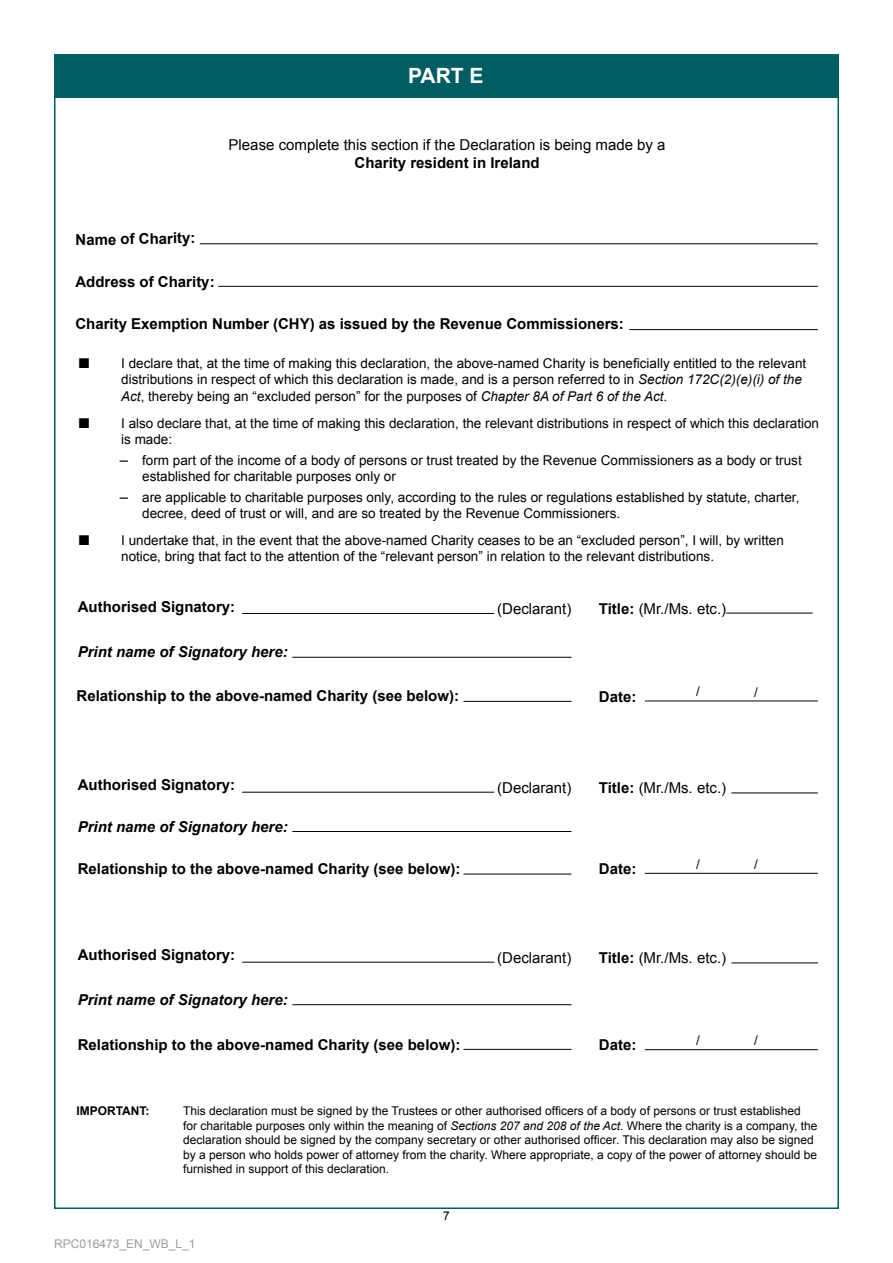
<style>
.page{position:relative;width:893px;height:1263px;background:#fff}
.page>*{position:absolute;margin:0;border:0;box-sizing:border-box;transform-origin:0 0}
.t1{font:700 21px "Arial";color:#fff}
.t2{font:700 15px "Arial";color:#000}
.t3{font:15px "Arial";color:#000}
.t4{font:italic 700 15px "Arial";color:#000}
.t5{font:13.5px/16.2px "Arial";color:#000}
.t6{font:12px/14.4px "Arial";color:#000}
.t7{font:12px "Arial";color:#9c9c9c}
.t8{font:700 12px "Arial";color:#000}
.s1{font-size:21px}
.s2{font-style:italic}
.s3{font-size:15px}
.s4{font-weight:700}
</style>
<div class="page">
<div style="left:54px;top:54px;width:785px;height:43px;background:#005d62"></div>
<hr style="left:242px;top:613px;width:252px;height:1px;background:#000">
<hr style="left:463px;top:701px;width:108px;height:1px;background:#000">
<hr style="left:645px;top:701px;width:173px;height:1px;background:#000">
<hr style="left:726px;top:613px;width:87px;height:1px;background:#000">
<hr style="left:242px;top:792px;width:252px;height:1px;background:#000">
<hr style="left:292px;top:831px;width:279px;height:1px;background:#000">
<hr style="left:645px;top:873px;width:173px;height:1px;background:#000">
<hr style="left:731px;top:792px;width:87px;height:1px;background:#000">
<hr style="left:242px;top:962px;width:252px;height:1px;background:#000">
<hr style="left:292px;top:1004px;width:279px;height:1px;background:#000">
<hr style="left:645px;top:1049px;width:173px;height:1px;background:#000">
<hr style="left:731px;top:962px;width:87px;height:1px;background:#000">
<hr style="left:200px;top:243px;width:618px;height:1px;background:#000">
<hr style="left:218px;top:286px;width:600px;height:1px;background:#000">
<hr style="left:629px;top:329px;width:189px;height:1px;background:#000">
<hr style="left:463px;top:874px;width:108px;height:1px;background:#000">
<hr style="left:463px;top:1049px;width:108px;height:1px;background:#000">
<hr style="left:292px;top:657px;width:279px;height:1px;background:#000">
<p class="t1" style="left:408px;top:62px;width:77px">PART E</p>
<p class="t3" style="left:229px;top:134px;width:438px">Please complete this section if the Declaration is being made by a</p>
<p class="t2" style="left:355px;top:152px;width:187px">Charity resident in Ireland</p>
<p class="t2" style="left:75px;top:230px;width:122px;rotate:-1deg">Name of Charity:</p>
<p class="t2" style="left:75px;top:272px;width:141px">Address of Charity:</p>
<p class="t2" style="left:75px;top:314px;width:550px">Charity Exemption Number (CHY) as issued by the Revenue Commissioners:</p>
<p class="t5" style="left:121px;top:355px;width:687px;text-indent:-43px"><span class="s1">■</span> I declare that, at the time of making this declaration, the above-named Charity is beneficially entitled to the relevant distributions in respect of which this declaration is made, and is a person referred to in <span class="s2">Section 172C(2)(e)(i) of the<br>Act</span>, thereby being an “excluded person” for the purposes of <span class="s2">Chapter 8A of Part 6 of the Act</span>.</p>
<p class="t5" style="left:121px;top:415px;width:699px;text-indent:-43px"><span class="s1">■</span> I also declare that, at the time of making this declaration, the relevant distributions in respect of which this declaration is made:</p>
<p class="t5" style="left:142px;top:452px;width:661px;text-indent:-22px"><span class="s3">–</span> form part of the income of a body of persons or trust treated by the Revenue Commissioners as a body or trust established for charitable purposes only or</p>
<p class="t5" style="left:142px;top:489px;width:659px;text-indent:-22px"><span class="s3">–</span> are applicable to charitable purposes only, according to the rules or regulations established by statute, charter, decree, deed of trust or will, and are so treated by the Revenue Commissioners.</p>
<p class="t5" style="left:121px;top:532px;width:664px;text-indent:-43px"><span class="s1">■</span> I undertake that, in the event that the above-named Charity ceases to be an “excluded person”, I will, by written notice, bring that fact to the attention of the “relevant person” in relation to the relevant distributions.</p>
<p class="t2" style="left:78px;top:596px;width:159px">Authorised Signatory:</p>
<p class="t4" style="left:78px;top:642px;width:212px">Print name of Signatory here:</p>
<p class="t2" style="left:77px;top:686px;width:384px">Relationship to the above-named Charity (see below):</p>
<p class="t2" style="left:599px;top:687px;width:39px">Date:</p>
<p class="t3" style="left:497px;top:599px;width:76px">(Declarant)</p>
<p class="t3" style="left:599px;top:599px;width:129px"><span class="s4">Title:</span> (Mr./Ms. etc.)</p>
<p class="t5" style="left:696px;top:684px;width:5px">/</p>
<p class="t5" style="left:754px;top:685px;width:5px">/</p>
<p class="t2" style="left:78px;top:775px;width:159px">Authorised Signatory:</p>
<p class="t4" style="left:78px;top:817px;width:212px">Print name of Signatory here:</p>
<p class="t3" style="left:497px;top:777px;width:76px">(Declarant)</p>
<p class="t3" style="left:599px;top:777px;width:129px"><span class="s4">Title:</span> (Mr./Ms. etc.)</p>
<p class="t2" style="left:78px;top:859px;width:384px">Relationship to the above-named Charity (see below):</p>
<p class="t2" style="left:599px;top:859px;width:39px">Date:</p>
<p class="t5" style="left:696px;top:856px;width:5px">/</p>
<p class="t5" style="left:754px;top:856px;width:5px">/</p>
<p class="t2" style="left:78px;top:945px;width:159px">Authorised Signatory:</p>
<p class="t4" style="left:78px;top:990px;width:212px">Print name of Signatory here:</p>
<p class="t3" style="left:497px;top:947px;width:76px">(Declarant)</p>
<p class="t3" style="left:599px;top:947px;width:129px"><span class="s4">Title:</span> (Mr./Ms. etc.)</p>
<p class="t2" style="left:78px;top:1034px;width:384px">Relationship to the above-named Charity (see below):</p>
<p class="t2" style="left:599px;top:1034px;width:39px">Date:</p>
<p class="t5" style="left:696px;top:1032px;width:5px">/</p>
<p class="t5" style="left:754px;top:1032px;width:5px">/</p>
<p class="t8" style="left:77px;top:1103px;width:75px">IMPORTANT:</p>
<p class="t6" style="left:183px;top:1104px;width:636px">This declaration must be signed by the Trustees or other authorised officers of a body of persons or trust established for charitable purposes only within the meaning of <span class="s2">Sections 207 and 208 of the Act</span>. Where the charity is a company, the declaration should be signed by the company secretary or other authorised officer. This declaration may also be signed by a person who holds power of attorney from the charity. Where appropriate, a copy of the power of attorney should be furnished in support of this declaration.</p>
<p class="t7" style="left:54px;top:1235px;width:143px">RPC016473_EN_WB_L_1</p>
<p class="t6" style="left:443px;top:1208px;width:8px">7</p>
</div>
